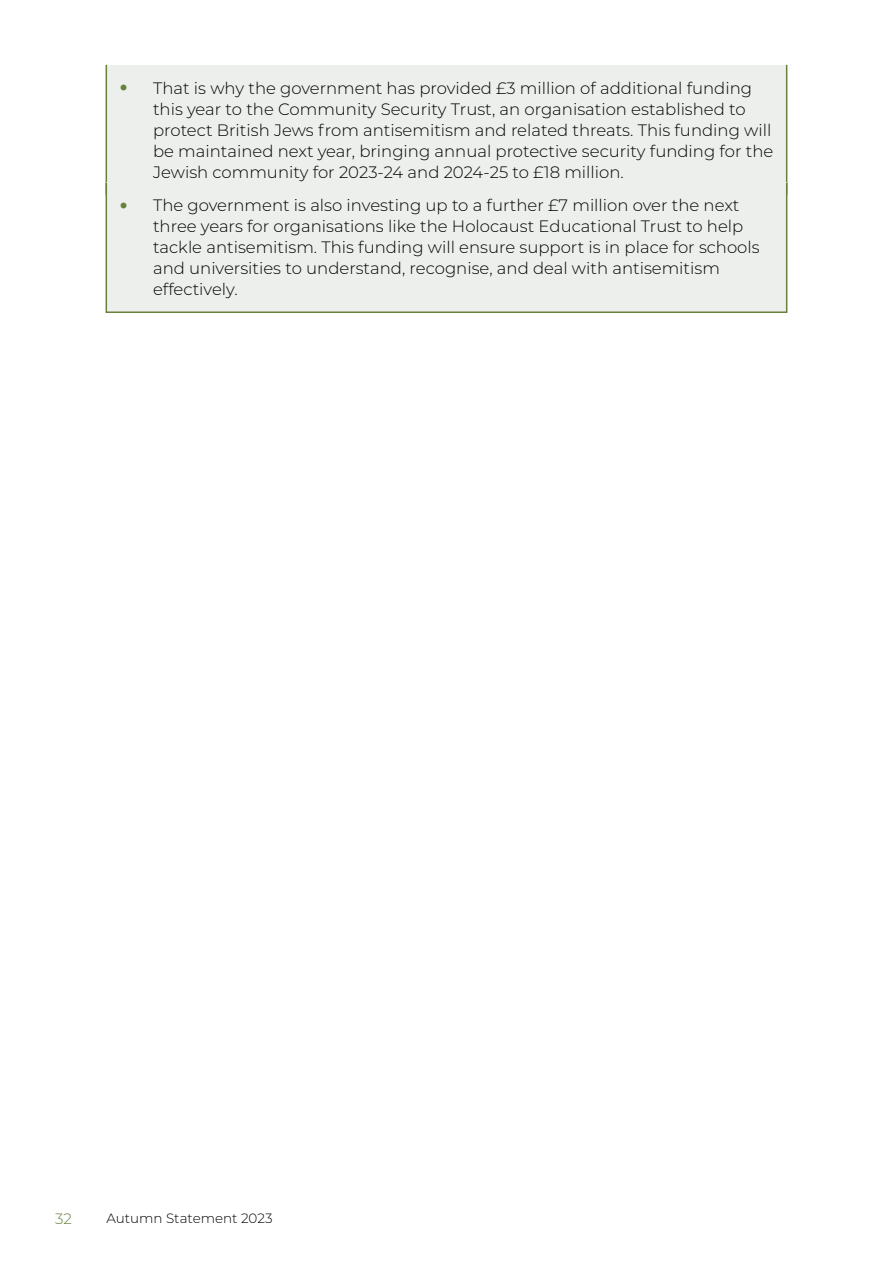
<style>
.page{position:relative;width:893px;height:1263px;background:#fff}
.page>*{position:absolute;margin:0;border:0;box-sizing:border-box;transform-origin:0 0}
.t1{font:300 16.5px/21px "Montserrat";color:#000}
.t2{font:300 15px "Montserrat";color:#67813c}
.t3{font:300 13.5px "Montserrat";color:#000}
.s1{font-weight:600;font-size:27px;color:#67813c}
</style>
<div class="page">
<div style="left:106px;top:65px;width:681px;height:129px;background:#ecefec"></div>
<hr style="left:106px;top:65px;width:1px;height:129px;background:#67813c">
<hr style="left:786px;top:65px;width:1px;height:129px;background:#67813c">
<div style="left:106px;top:183px;width:681px;height:129px;background:#ecefec"></div>
<div style="left:106px;top:182px;width:681px;height:131px;border:2px solid #67813c"></div>
<p class="t1" style="left:153px;top:77px;width:622px;text-indent:-34px"><span class="s1">•</span> That is why the government has provided £3 million of additional funding this year to the Community Security Trust, an organisation established to protect British Jews from antisemitism and related threats. This funding will be maintained next year, bringing annual protective security funding for the Jewish community for 2023-24 and 2024-25 to £18 million.</p>
<p class="t1" style="left:153px;top:194px;width:608px;text-indent:-34px"><span class="s1">•</span> The government is also investing up to a further £7 million over the next three years for organisations like the Holocaust Educational Trust to help tackle antisemitism. This funding will ensure support is in place for schools and universities to understand, recognise, and deal with antisemitism effectively.</p>
<p class="t2" style="left:55px;top:1208px;width:18px">32</p>
<p class="t3" style="left:106px;top:1209px;width:168px">Autumn Statement 2023</p>
</div>
